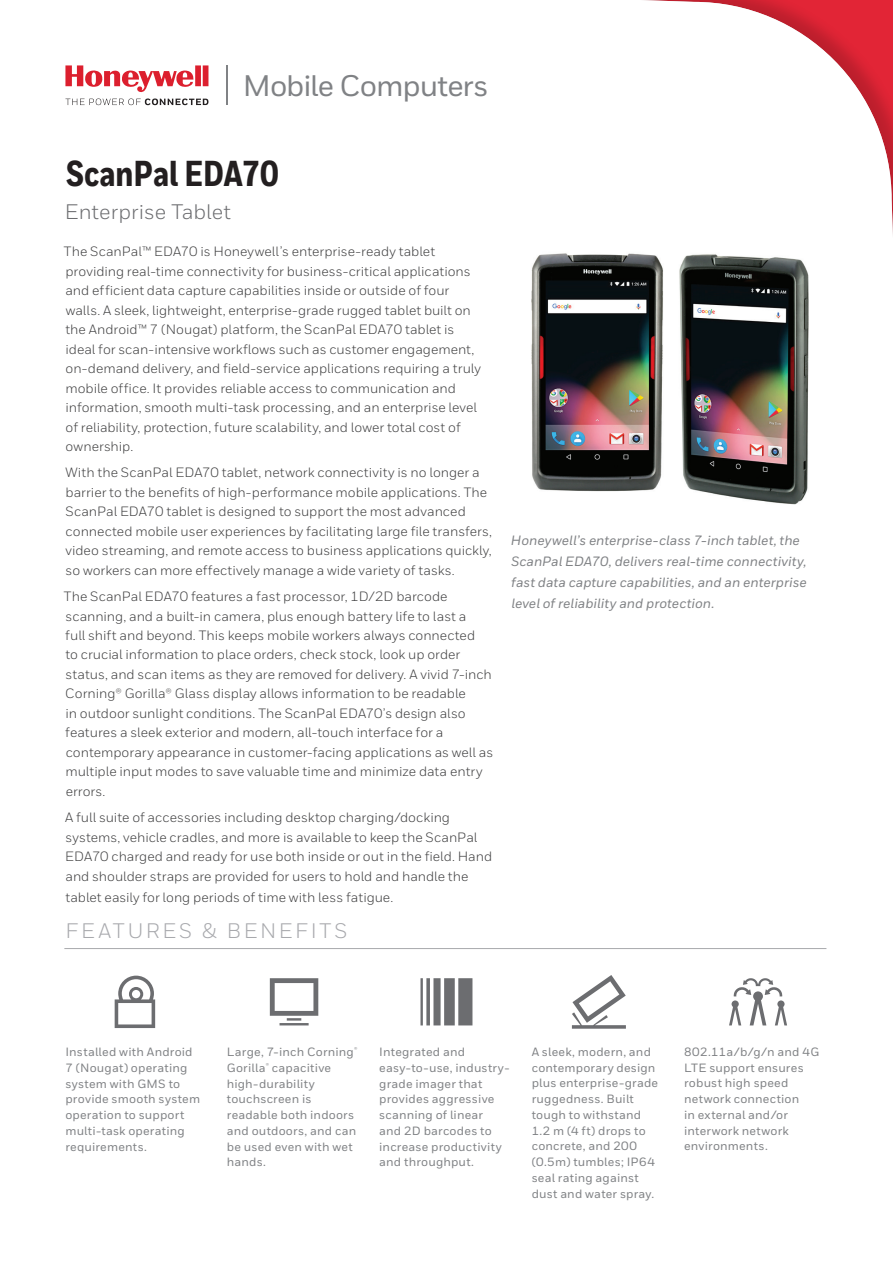
<style>
.page{position:relative;width:893px;height:1263px;background:#fff}
.page>*{position:absolute;margin:0;border:0;box-sizing:border-box;transform-origin:0 0}
.t1{font:800 36px "Honeywell Cond";letter-spacing:-.005em;color:#231f20}
.t2{font:500 29.7px "Honeywell Sans";letter-spacing:-.03em;color:#808285}
.t3{font:21px "Honeywell Sans";letter-spacing:.13em;color:#a8a9ad}
.t4{font:21px "Honeywell Sans";color:#6c6d70}
.t5{font:13.5px/19.5px "Honeywell Sans";color:#3e3e3f}
.t6{font:italic 500 13.5px/21px "Honeywell Sans";color:#808285}
.t7{font:500 12px/15.8px "Honeywell Sans";letter-spacing:.015em;color:#808285}
</style>
<div class="page">
<div style="left:307px;top:0;width:586px;height:587px;background:#231f20;opacity:.2"></div>
<svg style="left:65px;top:65px;width:143px;height:27px"></svg>
<svg style="left:65px;top:98px;width:143px;height:7px"></svg>
<hr style="left:226px;top:65px;width:2px;height:40px;background:#808285">
<hr style="left:64px;top:948px;width:762px;height:1px;background:#a8a9ad">
<svg style="left:115px;top:976px;width:40px;height:52px"></svg>
<svg style="left:270px;top:978px;width:48px;height:47px"></svg>
<svg style="left:420px;top:978px;width:52px;height:47px"></svg>
<svg style="left:572px;top:975px;width:54px;height:54px"></svg>
<svg style="left:729px;top:978px;width:58px;height:47px"></svg>
<h2 class="t2" style="left:243px;top:68px;width:247px">Mobile Computers</h2>
<h1 class="t1" style="left:66px;top:152px;width:214px">ScanPal EDA70</h1>
<h3 class="t4" style="left:65px;top:199px;width:168px">Enterprise Tablet</h3>
<p class="t5" style="left:64px;top:242px;width:419px">The ScanPal™ EDA70 is Honeywell’s enterprise-ready tablet providing real-time connectivity for business-critical applications and efficient data capture capabilities inside or outside of four walls. A sleek, lightweight, enterprise-grade rugged tablet built on the Android™ 7 (Nougat) platform, the ScanPal EDA70 tablet is ideal for scan-intensive workflows such as customer engagement, on-demand delivery, and field-service applications requiring a truly mobile office. It provides reliable access to communication and information, smooth multi-task processing, and an enterprise level of reliability, protection, future scalability, and lower total cost of ownership.</p>
<p class="t5" style="left:65px;top:463px;width:428px">With the ScanPal EDA70 tablet, network connectivity is no longer a barrier to the benefits of high-performance mobile applications. The ScanPal EDA70 tablet is designed to support the most advanced connected mobile user experiences by facilitating large file transfers, video streaming, and remote access to business applications quickly, so workers can more effectively manage a wide variety of tasks.</p>
<p class="t5" style="left:64px;top:587px;width:431px">The ScanPal EDA70 features a fast processor, 1D/2D barcode scanning, and a built-in camera, plus enough battery life to last a<br>full shift and beyond. This keeps mobile workers always connected<br>to crucial information to place orders, check stock, look up order status, and scan items as they are removed for delivery. A vivid 7-inch Corning® Gorilla® Glass display allows information to be readable<br>in outdoor sunlight conditions. The ScanPal EDA70’s design also features a sleek exterior and modern, all-touch interface for a contemporary appearance in customer-facing applications as well as multiple input modes to save valuable time and minimize data entry errors.</p>
<p class="t5" style="left:65px;top:808px;width:429px">A full suite of accessories including desktop charging/docking systems, vehicle cradles, and more is available to keep the ScanPal EDA70 charged and ready for use both inside or out in the field. Hand and shoulder straps are provided for users to hold and handle the</p>
<p class="t5" style="left:65px;top:887px;width:329px">tablet easily for long periods of time with less fatigue.</p>
<h3 class="t3" style="left:65px;top:918px;width:284px">FEATURES &amp; BENEFITS</h3>
<p class="t6" style="left:511px;top:530px;width:297px">Honeywell’s enterprise-class 7-inch tablet, the ScanPal EDA70, delivers real-time connectivity, fast data capture capabilities, and an enterprise level of reliability and protection.</p>
<p class="t7" style="left:65px;top:1044px;width:136px">Installed with Android<br>7 (Nougat) operating system with GMS to provide smooth system operation to support multi-task operating requirements.</p>
<p class="t7" style="left:227px;top:1044px;width:132px">Large, 7-inch Corning<sup>®<br></sup>Gorilla<sup>®</sup> capacitive high-durability touchscreen is readable both indoors and outdoors, and can be used even with wet hands.</p>
<p class="t7" style="left:379px;top:1044px;width:132px">Integrated and easy-to-use, industry&shy;grade imager that provides aggressive scanning of linear<br>and 2D barcodes to increase productivity and throughput.</p>
<p class="t7" style="left:532px;top:1044px;width:128px">A sleek, modern, and contemporary design plus enterprise-grade ruggedness. Built tough to withstand<br>1.2 m (4 ft) drops to concrete, and 200 (0.5m) tumbles; IP64 seal rating against dust and water spray.</p>
<p class="t7" style="left:684px;top:1044px;width:137px">802.11a/b/g/n and 4G<br>LTE support ensures robust high speed network connection<br>in external and/or interwork network environments.</p>
</div>
